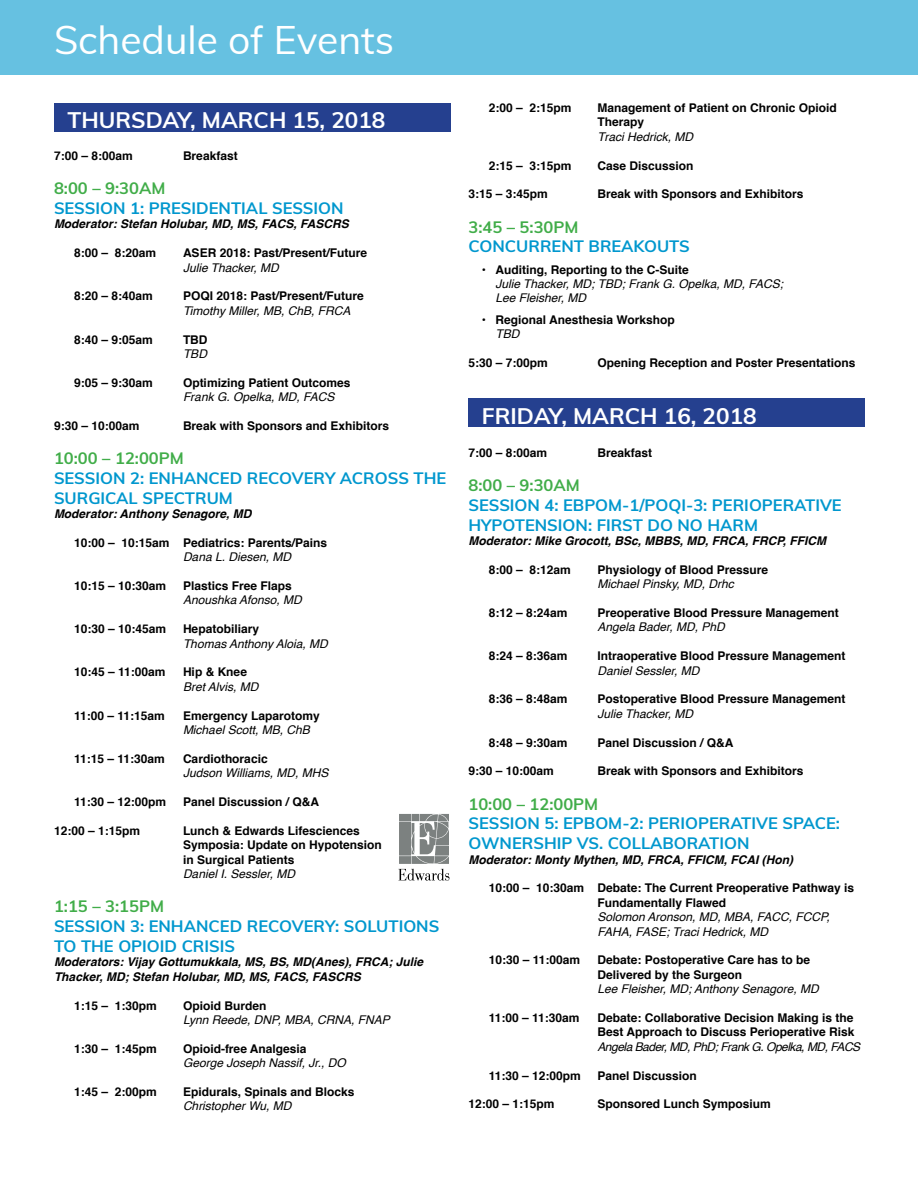
<style>
.page{position:relative;width:918px;height:1188px;background:#fff}
.page>*{position:absolute;margin:0;border:0;box-sizing:border-box;transform-origin:0 0}
.t1{font:39px "Muli";color:#fff}
.t2{font:700 22.5px "Muli";color:#fff}
.t3{font:700 16.5px/19.8px "Muli";color:#0097ce}
.t4{font:700 16.5px "Muli";color:#41ad49}
.t5{font:700 12px/14.4px "Helvetica";color:#000}
.t6{font:italic 12px/14.4px "Helvetica";color:#000}
.t7{font:italic 700 12px/14.4px "Helvetica";color:#000}
.t8{font:italic 12px "Helvetica";letter-spacing:-.04em;color:#000}
</style>
<div class="page">
<div style="left:0;top:0;width:918px;height:75px;background:#66c1e1"></div>
<div style="left:54px;top:103px;width:396px;height:28px;background:#25408f"></div>
<div style="left:468px;top:398px;width:397px;height:28px;background:#25408f"></div>
<svg style="left:398px;top:814px;width:51px;height:67px"></svg>
<h1 class="t1" style="left:54px;top:12px;width:342px">Schedule of Events</h1>
<h2 class="t2" style="left:68px;top:104px;width:319px">THURSDAY, MARCH 15, 2018</h2>
<p class="t5" style="left:54px;top:149px;width:80px">7:00 – 8:00am</p>
<p class="t5" style="left:183px;top:149px;width:56px">Breakfast</p>
<h3 class="t4" style="left:54px;top:176px;width:113px">8:00 – 9:30AM</h3>
<h3 class="t3" style="left:54px;top:197px;width:291px">SESSION 1: PRESIDENTIAL SESSION</h3>
<p class="t7" style="left:54px;top:217px;width:296px">Moderator: Stefan Holubar, MD, MS, FACS, FASCRS</p>
<p class="t5" style="left:74px;top:246px;width:84px">8:00 – 8:20am</p>
<p class="t5" style="left:183px;top:246px;width:186px">ASER 2018: Past/Present/Future</p>
<p class="t6" style="left:183px;top:260px;width:97px">Julie Thacker, MD</p>
<p class="t5" style="left:74px;top:289px;width:80px">8:20 – 8:40am</p>
<p class="t5" style="left:183px;top:289px;width:182px">POQI 2018: Past/Present/Future</p>
<p class="t6" style="left:183px;top:304px;width:169px">Timothy Miller, MB, ChB, FRCA</p>
<p class="t5" style="left:74px;top:332px;width:80px">8:40 – 9:05am</p>
<p class="t5" style="left:183px;top:332px;width:26px">TBD</p>
<p class="t6" style="left:183px;top:347px;width:25px">TBD</p>
<p class="t5" style="left:74px;top:375px;width:80px">9:05 – 9:30am</p>
<p class="t5" style="left:183px;top:375px;width:169px">Optimizing Patient Outcomes</p>
<p class="t6" style="left:183px;top:390px;width:153px">Frank G. Opelka, MD, FACS</p>
<p class="t5" style="left:54px;top:419px;width:87px">9:30 – 10:00am</p>
<p class="t5" style="left:183px;top:419px;width:208px">Break with Sponsors and Exhibitors</p>
<h3 class="t4" style="left:54px;top:446px;width:131px">10:00 – 12:00PM</h3>
<h3 class="t3" style="left:54px;top:467px;width:394px">SESSION 2: ENHANCED RECOVERY ACROSS THE<br>SURGICAL SPECTRUM</h3>
<p class="t7" style="left:54px;top:507px;width:199px">Moderator: Anthony Senagore, MD</p>
<p class="t5" style="left:74px;top:536px;width:254px">10:00 – 10:15am Pediatrics: Parents/Pains</p>
<p class="t6" style="left:183px;top:550px;width:110px">Dana L. Diesen, MD</p>
<p class="t5" style="left:74px;top:579px;width:94px">10:15 – 10:30am</p>
<p class="t5" style="left:183px;top:579px;width:110px">Plastics Free Flaps</p>
<p class="t6" style="left:183px;top:593px;width:120px">Anoushka Afonso, MD</p>
<p class="t5" style="left:74px;top:622px;width:94px">10:30 – 10:45am</p>
<p class="t5" style="left:183px;top:622px;width:78px">Hepatobiliary</p>
<p class="t6" style="left:183px;top:637px;width:146px">Thomas Anthony Aloia, MD</p>
<p class="t5" style="left:74px;top:665px;width:93px">10:45 – 11:00am</p>
<p class="t5" style="left:183px;top:665px;width:66px">Hip &amp; Knee</p>
<p class="t6" style="left:183px;top:680px;width:77px">Bret Alvis, MD</p>
<p class="t5" style="left:74px;top:708px;width:92px">11:00 – 11:15am</p>
<p class="t5" style="left:183px;top:708px;width:138px">Emergency Laparotomy</p>
<p class="t6" style="left:183px;top:723px;width:128px">Michael Scott, MB, ChB</p>
<p class="t5" style="left:74px;top:752px;width:92px">11:15 – 11:30am</p>
<p class="t5" style="left:183px;top:752px;width:86px">Cardiothoracic</p>
<p class="t6" style="left:183px;top:766px;width:147px">Judson Williams, MD, MHS</p>
<p class="t5" style="left:74px;top:795px;width:94px">11:30 – 12:00pm</p>
<p class="t5" style="left:183px;top:795px;width:138px">Panel Discussion / Q&amp;A</p>
<p class="t5" style="left:54px;top:824px;width:88px">12:00 – 1:15pm</p>
<p class="t5" style="left:183px;top:824px;width:200px">Lunch &amp; Edwards Lifesciences<br>Symposia: Update on Hypotension in Surgical Patients</p>
<p class="t6" style="left:183px;top:867px;width:114px">Daniel I. Sessler, MD</p>
<h3 class="t4" style="left:54px;top:894px;width:112px">1:15 – 3:15PM</h3>
<h3 class="t3" style="left:54px;top:915px;width:387px">SESSION 3: ENHANCED RECOVERY: SOLUTIONS<br>TO THE OPIOID CRISIS</h3>
<p class="t7" style="left:54px;top:955px;width:371px">Moderators: Vijay Gottumukkala, MS, BS, MD(Anes), FRCA; Julie<br>Thacker, MD; Stefan Holubar, MD, MS, FACS, FASCRS</p>
<p class="t5" style="left:74px;top:998px;width:84px">1:15 – 1:30pm</p>
<p class="t5" style="left:183px;top:998px;width:85px">Opioid Burden</p>
<p class="t6" style="left:183px;top:1013px;width:208px">Lynn Reede, DNP, MBA, CRNA, FNAP</p>
<p class="t5" style="left:74px;top:1041px;width:84px">1:30 – 1:45pm</p>
<p class="t5" style="left:183px;top:1041px;width:125px">Opioid-free Analgesia</p>
<p class="t6" style="left:183px;top:1056px;width:164px">George Joseph Nassif, Jr., DO</p>
<p class="t5" style="left:74px;top:1085px;width:84px">1:45 – 2:00pm</p>
<p class="t5" style="left:183px;top:1085px;width:173px">Epidurals, Spinals and Blocks</p>
<p class="t6" style="left:183px;top:1099px;width:110px">Christopher Wu, MD</p>
<p class="t5" style="left:489px;top:101px;width:84px">2:00 – 2:15pm</p>
<p class="t5" style="left:597px;top:101px;width:241px">Management of Patient on Chronic Opioid<br>Therapy</p>
<p class="t6" style="left:597px;top:130px;width:97px">Traci Hedrick, MD</p>
<p class="t5" style="left:489px;top:158px;width:84px">2:15 – 3:15pm</p>
<p class="t5" style="left:597px;top:158px;width:98px">Case Discussion</p>
<p class="t5" style="left:468px;top:187px;width:81px">3:15 – 3:45pm</p>
<p class="t5" style="left:597px;top:187px;width:208px">Break with Sponsors and Exhibitors</p>
<h3 class="t4" style="left:468px;top:215px;width:112px">3:45 – 5:30PM</h3>
<h3 class="t3" style="left:468px;top:236px;width:223px">CONCURRENT BREAKOUTS</h3>
<p class="t5" style="left:482px;top:262px;width:208px">• Auditing, Reporting to the C-Suite</p>
<p class="t6" style="left:495px;top:277px;width:289px">Julie Thacker, MD; TBD; Frank G. Opelka, MD, FACS;<br>Lee Fleisher, MD</p>
<p class="t5" style="left:482px;top:312px;width:194px">• Regional Anesthesia Workshop</p>
<p class="t6" style="left:495px;top:327px;width:25px">TBD</p>
<p class="t5" style="left:468px;top:355px;width:81px">5:30 – 7:00pm</p>
<p class="t5" style="left:597px;top:355px;width:260px">Opening Reception and Poster Presentations</p>
<h2 class="t2" style="left:482px;top:399px;width:276px">FRIDAY, MARCH 16, 2018</h2>
<p class="t5" style="left:468px;top:446px;width:80px">7:00 – 8:00am</p>
<p class="t5" style="left:597px;top:446px;width:56px">Breakfast</p>
<h3 class="t4" style="left:468px;top:473px;width:113px">8:00 – 9:30AM</h3>
<h3 class="t3" style="left:468px;top:494px;width:375px">SESSION 4: EBPOM-1/POQI-3: PERIOPERATIVE<br>HYPOTENSION: FIRST DO NO HARM</h3>
<p class="t7" style="left:468px;top:534px;width:359px">Moderator: Mike Grocott, BSc, MBBS, MD, FRCA, FRCP, FFICM</p>
<p class="t5" style="left:489px;top:563px;width:84px">8:00 – 8:12am</p>
<p class="t5" style="left:597px;top:563px;width:172px">Physiology of Blood Pressure</p>
<p class="t6" style="left:597px;top:577px;width:138px">Michael Pinsky, MD, Drhc</p>
<p class="t5" style="left:489px;top:606px;width:80px">8:12 – 8:24am</p>
<p class="t5" style="left:597px;top:606px;width:243px">Preoperative Blood Pressure Management</p>
<p class="t6" style="left:597px;top:620px;width:129px">Angela Bader, MD, PhD</p>
<p class="t5" style="left:489px;top:649px;width:80px">8:24 – 8:36am</p>
<p class="t5" style="left:597px;top:649px;width:250px">Intraoperative Blood Pressure Management</p>
<p class="t6" style="left:597px;top:664px;width:104px">Daniel Sessler, MD</p>
<p class="t5" style="left:489px;top:692px;width:80px">8:36 – 8:48am</p>
<p class="t5" style="left:597px;top:692px;width:250px">Postoperative Blood Pressure Management</p>
<p class="t6" style="left:597px;top:707px;width:97px">Julie Thacker, MD</p>
<p class="t5" style="left:489px;top:735px;width:80px">8:48 – 9:30am</p>
<p class="t5" style="left:597px;top:735px;width:138px">Panel Discussion / Q&amp;A</p>
<p class="t5" style="left:468px;top:764px;width:87px">9:30 – 10:00am</p>
<p class="t5" style="left:597px;top:764px;width:208px">Break with Sponsors and Exhibitors</p>
<h3 class="t4" style="left:468px;top:792px;width:131px">10:00 – 12:00PM</h3>
<h3 class="t3" style="left:468px;top:813px;width:373px">SESSION 5: EPBOM-2: PERIOPERATIVE SPACE:<br>OWNERSHIP VS. COLLABORATION</h3>
<p class="t7" style="left:468px;top:852px;width:326px">Moderator: Monty Mythen, MD, FRCA, FFICM, FCAI (Hon)</p>
<p class="t5" style="left:597px;top:881px;width:258px;text-indent:-109px">10:00 – 10:30am Debate: The Current Preoperative Pathway is<br>Fundamentally Flawed</p>
<p class="t6" style="left:597px;top:910px;width:234px">Solomon Aronson, MD, MBA, FACC, FCCP,<br>FAHA, FASE; Traci Hedrick, MD</p>
<p class="t5" style="left:489px;top:953px;width:93px">10:30 – 11:00am</p>
<p class="t5" style="left:597px;top:953px;width:214px">Debate: Postoperative Care has to be<br>Delivered by the Surgeon</p>
<p class="t6" style="left:597px;top:982px;width:223px">Lee Fleisher, MD; Anthony Senagore, MD</p>
<p class="t5" style="left:489px;top:1011px;width:92px">11:00 – 11:30am</p>
<p class="t5" style="left:597px;top:1011px;width:258px">Debate: Collaborative Decision Making is the<br>Best Approach to Discuss Perioperative Risk</p>
<p class="t8" style="left:597px;top:1037px;width:264px">Angela Bader, MD, PhD; Frank G. Opelka, MD, FACS</p>
<p class="t5" style="left:489px;top:1068px;width:94px">11:30 – 12:00pm</p>
<p class="t5" style="left:597px;top:1068px;width:101px">Panel Discussion</p>
<p class="t5" style="left:468px;top:1097px;width:88px">12:00 – 1:15pm</p>
<p class="t5" style="left:597px;top:1097px;width:175px">Sponsored Lunch Symposium</p>
</div>
